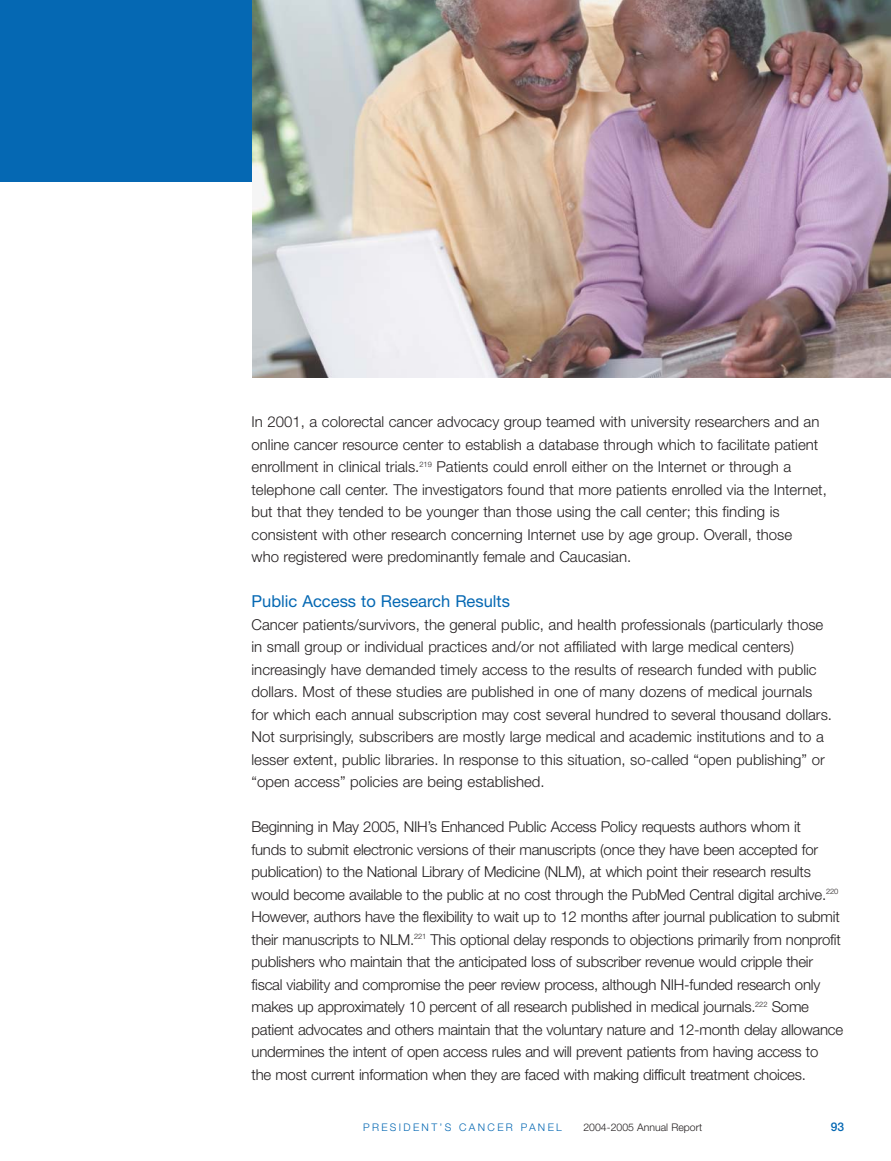
<style>
.page{position:relative;width:891px;height:1161px;background:#fff}
.page>*{position:absolute;margin:0;border:0;box-sizing:border-box;transform-origin:0 0}
.t1{font:16.5px "Helvetica Neue";color:#0568b3}
.t2{font:300 15px/22.5px "Helvetica Neue";color:#231f20}
.t3{font:500 12px "Helvetica Neue";color:#0568b3}
.t4{font:300 10.5px "Helvetica Neue";letter-spacing:.22em;color:#0568b3}
.t5{font:300 10.5px "Helvetica Neue";color:#231f20}
</style>
<div class="page">
<div style="left:0;top:0;width:891px;height:182px;background:#0568b3"></div>
<img style="left:252px;top:0;width:639px;height:378px">
<p class="t2" style="left:252px;top:412px;width:577px">In 2001, a colorectal cancer advocacy group teamed with university researchers and an online cancer resource center to establish a database through which to facilitate patient enrollment in clinical trials.<sup>219</sup> Patients could enroll either on the Internet or through a telephone call center. The investigators found that more patients enrolled via the Internet, but that they tended to be younger than those using the call center; this finding is consistent with other research concerning Internet use by age group. Overall, those<br>who registered were predominantly female and Caucasian.</p>
<p class="t1" style="left:252px;top:596px;width:260px">Public Access to Research Results</p>
<p class="t2" style="left:252px;top:615px;width:582px">Cancer patients/survivors, the general public, and health professionals (particularly those in small group or individual practices and/or not affiliated with large medical centers) increasingly have demanded timely access to the results of research funded with public dollars. Most of these studies are published in one of many dozens of medical journals for which each annual subscription may cost several hundred to several thousand dollars.<br>Not surprisingly, subscribers are mostly large medical and academic institutions and to a lesser extent, public libraries. In response to this situation, so-called “open publishing” or “open access” policies are being established.</p>
<p class="t2" style="left:252px;top:817px;width:593px">Beginning in May 2005, NIH’s Enhanced Public Access Policy requests authors whom it<br>funds to submit electronic versions of their manuscripts (once they have been accepted for publication) to the National Library of Medicine (NLM), at which point their research results would become available to the public at no cost through the PubMed Central digital archive.<sup>220<br></sup>However, authors have the flexibility to wait up to 12 months after journal publication to submit their manuscripts to NLM.<sup>221</sup> This optional delay responds to objections primarily from nonprofit publishers who maintain that the anticipated loss of subscriber revenue would cripple their fiscal viability and compromise the peer review process, although NIH-funded research only makes up approximately 10 percent of all research published in medical journals.<sup>222</sup> Some patient advocates and others maintain that the voluntary nature and 12-month delay allowance undermines the intent of open access rules and will prevent patients from having access to<br>the most current information when they are faced with making difficult treatment choices.</p>
<p class="t4" style="left:363px;top:1123px;width:200px">PRESIDENT’S CANCER PANEL</p>
<p class="t5" style="left:583px;top:1123px;width:120px">2004-2005 Annual Report</p>
<p class="t3" style="left:831px;top:1122px;width:15px">93</p>
</div>
